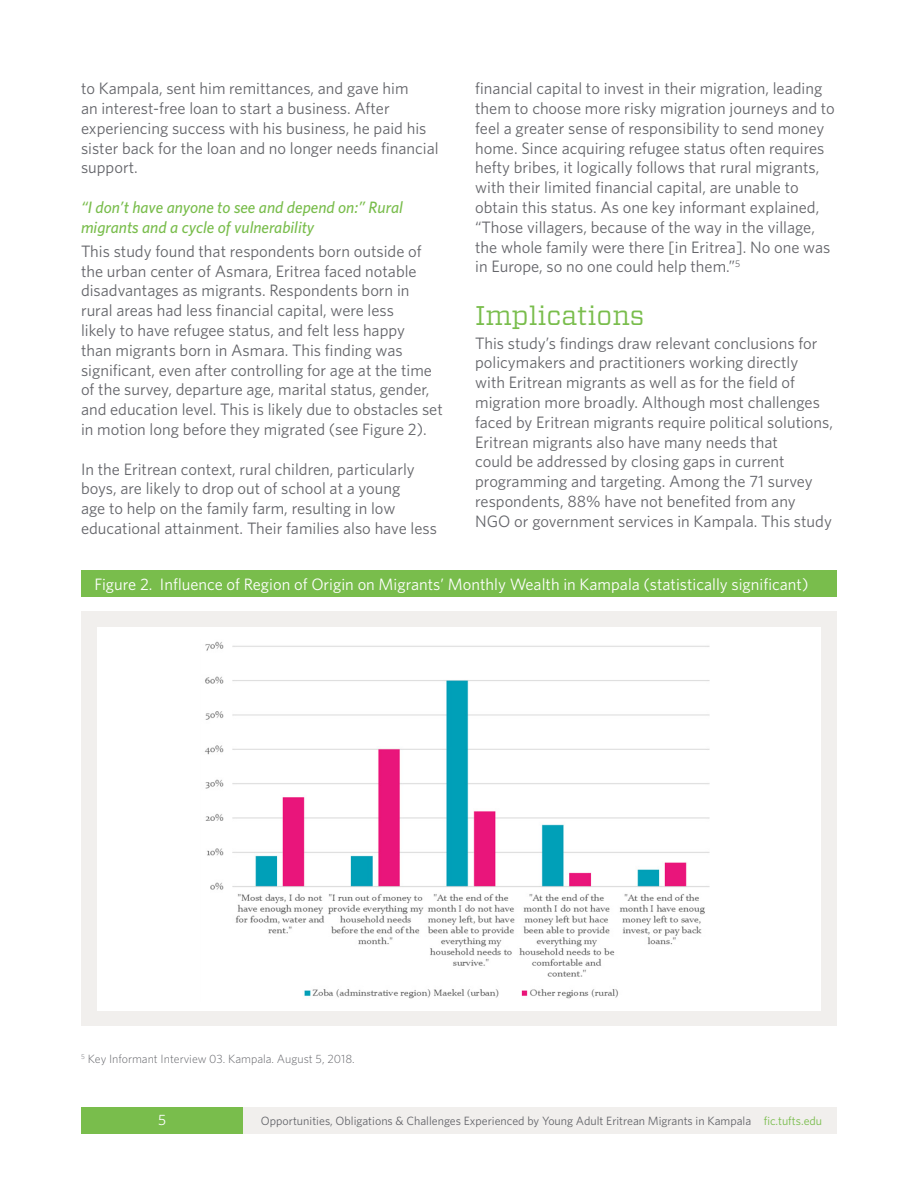
<style>
.page{position:relative;width:918px;height:1188px;background:#fff}
.page>*{position:absolute;margin:0;border:0;box-sizing:border-box;transform-origin:0 0}
.t1{font:27px "Vitesse";color:#79bd4c}
.t2{font:16.5px/19.8px "Whitney";color:#64656a}
.t3{font:16.5px "Whitney";color:#fff}
.t4{font:italic 500 16.5px/19.8px "Whitney";color:#79bd4c}
.t5{font:15px "Whitney";color:#fff}
.t6{font:12px "Whitney";color:#64656a}
.t7{font:300 12px "Whitney";color:#64656a}
.t8{font:12px "Whitney";color:#79bd4c}
</style>
<div class="page">
<div style="left:81px;top:1107px;width:162px;height:27px;background:#79bd4c"></div>
<div style="left:243px;top:1107px;width:594px;height:27px;background:#f1efed"></div>
<div style="left:81px;top:611px;width:756px;height:415px;background:#f1efed"></div>
<div style="left:97px;top:627px;width:724px;height:384px;background:#fff"></div>
<div style="left:81px;top:570px;width:756px;height:27px;background:#79bd4c"></div>
<img style="left:204px;top:641px;width:506px;height:358px">
<p class="t2" style="left:81px;top:78px;width:359px">to Kampala, sent him remittances, and gave him<br>an interest-free loan to start a business. After experiencing success with his business, he paid his sister back for the loan and no longer needs financial support.</p>
<p class="t4" style="left:81px;top:197px;width:323px">“I don’t have anyone to see and depend on:” Rural migrants and a cycle of vulnerability</p>
<p class="t2" style="left:81px;top:241px;width:363px">This study found that respondents born outside of the urban center of Asmara, Eritrea faced notable disadvantages as migrants. Respondents born in rural areas had less financial capital, were less<br>likely to have refugee status, and felt less happy<br>than migrants born in Asmara. This finding was significant, even after controlling for age at the time of the survey, departure age, marital status, gender, and education level. This is likely due to obstacles set in motion long before they migrated (see Figure 2).</p>
<p class="t2" style="left:81px;top:459px;width:357px">In the Eritrean context, rural children, particularly boys, are likely to drop out of school at a young<br>age to help on the family farm, resulting in low educational attainment. Their families also have less</p>
<p class="t2" style="left:475px;top:78px;width:361px">financial capital to invest in their migration, leading them to choose more risky migration journeys and to feel a greater sense of responsibility to send money home. Since acquiring refugee status often requires hefty bribes, it logically follows that rural migrants, with their limited financial capital, are unable to obtain this status. As one key informant explained, “Those villagers, because of the way in the village, the whole family were there [in Eritrea]. No one was in Europe, so no one could help them.”<sup>5</sup></p>
<p class="t1" style="left:475px;top:297px;width:171px">Implications</p>
<p class="t2" style="left:475px;top:333px;width:359px">This study’s findings draw relevant conclusions for policymakers and practitioners working directly<br>with Eritrean migrants as well as for the field of migration more broadly. Although most challenges faced by Eritrean migrants require political solutions, Eritrean migrants also have many needs that<br>could be addressed by closing gaps in current programming and targeting. Among the 71 survey respondents, 88% have not benefited from any NGO or government services in Kampala. This study</p>
<p class="t3" style="left:94px;top:574px;width:715px">Figure 2. Influence of Region of Origin on Migrants’ Monthly Wealth in Kampala (statistically significant)</p>
<p class="t7" style="left:81px;top:1050px;width:275px"><sup>5</sup> Key Informant Interview 03. Kampala. August 5, 2018.</p>
<p class="t5" style="left:158px;top:1110px;width:10px">5</p>
<p class="t5" style="left:159px;top:1110px;width:7px">1</p>
<p class="t6" style="left:261px;top:1112px;width:492px">Opportunities, Obligations &amp; Challenges Experienced by Young Adult Eritrean Migrants in Kampala</p>
<p class="t8" style="left:764px;top:1112px;width:60px">fic.tufts.edu</p>
</div>
